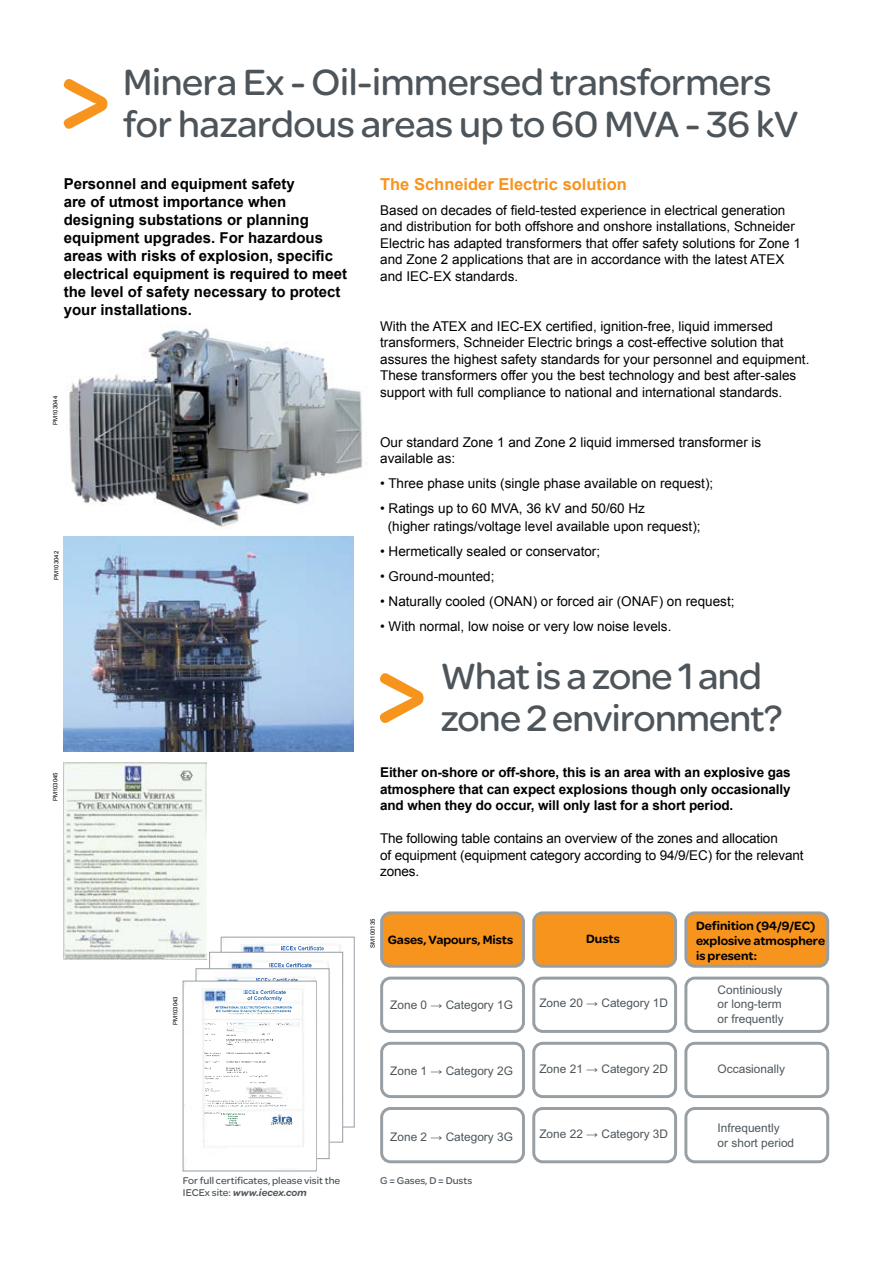
<style>
.page{position:relative;width:893px;height:1263px;background:#fff}
.page>*{position:absolute;margin:0;border:0;box-sizing:border-box;transform-origin:0 0}
.t1{font:39px/42px "SE Optimist";letter-spacing:-.01em;color:#4d555b}
.t2{font:700 16.5px "Arial";color:#f7941e}
.t3{font:700 15px/18px "Arial";color:#000}
.t4{font:13.5px/16.5px "Arial";color:#000}
.t5{font:700 13.5px/16.5px "Arial";letter-spacing:-.01em;color:#000;text-align:justify}
.t6{font:900 12.9px/15.5px "SE Optimist";color:#000}
.t7{font:11.85px/14.2px "Arial";color:#4d555b}
.t8{font:10.5px/12px "SE Optimist";color:#4d555b}
.t9{font:6px "Arial";color:#000}
.s1{font-weight:900;font-style:italic}
</style>
<div class="page">
<img style="left:64px;top:762px;width:142px;height:197px">
<div style="left:221px;top:937px;width:134px;height:190px;border:1px solid #979ea5"></div>
<img style="left:224px;top:943px;width:120px;height:180px">
<img style="left:282px;top:946px;width:41px;height:6px">
<div style="left:209px;top:952px;width:134px;height:190px;border:1px solid #979ea5"></div>
<img style="left:221px;top:956px;width:119px;height:183px">
<img style="left:270px;top:963px;width:41px;height:5px">
<div style="left:196px;top:968px;width:133px;height:191px;border:1px solid #979ea5"></div>
<img style="left:198px;top:971px;width:129px;height:171px">
<img style="left:256px;top:979px;width:41px;height:2px">
<div style="left:183px;top:981px;width:134px;height:190px;border:1px solid #979ea5"></div>
<img style="left:184px;top:983px;width:131px;height:186px">
<img style="left:215px;top:990px;width:76px;height:132px">
<img style="left:205px;top:1024px;width:67px;height:73px">
<img style="left:226px;top:1023px;width:19px;height:12px">
<svg style="left:260px;top:1023px;width:9px;height:3px"></svg>
<svg style="left:277px;top:1023px;width:13px;height:2px"></svg>
<img style="left:204px;top:1101px;width:82px;height:12px">
<img style="left:222px;top:1113px;width:22px;height:12px">
<svg style="left:271px;top:1123px;width:20px;height:1px"></svg>
<svg style="left:64px;top:79px;width:43px;height:50px"></svg>
<svg style="left:380px;top:673px;width:44px;height:50px"></svg>
<img style="left:69px;top:324px;width:294px;height:205px">
<div style="left:382px;top:913px;width:141px;height:53px;background:#f7941e;border-radius:9px"></div>
<div style="left:380px;top:911px;width:145px;height:57px;border:3px solid #979fa4;border-radius:9px"></div>
<div style="left:534px;top:913px;width:142px;height:53px;background:#f7941e;border-radius:9px"></div>
<div style="left:532px;top:911px;width:145px;height:57px;border:3px solid #979fa4;border-radius:9px"></div>
<div style="left:686px;top:913px;width:142px;height:53px;background:#f7941e;border-radius:9px"></div>
<div style="left:684px;top:911px;width:145px;height:57px;border:3px solid #979fa4;border-radius:9px"></div>
<div style="left:380px;top:976px;width:145px;height:57px;border:3px solid #979fa4;border-radius:9px"></div>
<div style="left:532px;top:976px;width:145px;height:57px;border:3px solid #979fa4;border-radius:9px"></div>
<div style="left:684px;top:976px;width:145px;height:57px;border:3px solid #979fa4;border-radius:9px"></div>
<div style="left:380px;top:1042px;width:145px;height:56px;border:3px solid #979fa4;border-radius:9px"></div>
<div style="left:532px;top:1042px;width:145px;height:56px;border:3px solid #979fa4;border-radius:9px"></div>
<div style="left:684px;top:1042px;width:145px;height:56px;border:3px solid #979fa4;border-radius:9px"></div>
<div style="left:380px;top:1107px;width:145px;height:56px;border:3px solid #979fa4;border-radius:9px"></div>
<div style="left:532px;top:1107px;width:145px;height:56px;border:3px solid #979fa4;border-radius:9px"></div>
<div style="left:684px;top:1107px;width:145px;height:56px;border:3px solid #979fa4;border-radius:9px"></div>
<img style="left:64px;top:537px;width:289px;height:214px">
<h1 class="t1" style="left:123px;top:60px;width:676px">Minera Ex - Oil-immersed transformers for hazardous areas up to 60 MVA - 36 kV</h1>
<p class="t3" style="left:64px;top:175px;width:285px">Personnel and equipment safety<br>are of utmost importance when designing substations or planning equipment upgrades. For hazardous areas with risks of explosion, specific electrical equipment is required to meet the level of safety necessary to protect your installations.</p>
<p class="t9" style="left:51px;top:425px;width:31px;rotate:-90deg">PM103044</p>
<p class="t9" style="left:53px;top:580px;width:31px;rotate:-90deg">PM103042</p>
<p class="t9" style="left:51px;top:801px;width:31px;rotate:-90deg">PM103045</p>
<p class="t9" style="left:172px;top:1025px;width:31px;rotate:-90deg">PM103043</p>
<p class="t8" style="left:183px;top:1174px;width:159px">For full certificates, please visit the<br>IECEx site: <span class="s1">www.iecex.com</span></p>
<p class="t2" style="left:380px;top:173px;width:248px">The Schneider Electric solution</p>
<p class="t4" style="left:380px;top:202px;width:422px">Based on decades of field-tested experience in electrical generation and distribution for both offshore and onshore installations, Schneider Electric has adapted transformers that offer safety solutions for Zone 1 and Zone 2 applications that are in accordance with the latest ATEX and IEC-EX standards.</p>
<p class="t4" style="left:380px;top:318px;width:431px">With the ATEX and IEC-EX certified, ignition-free, liquid immersed transformers, Schneider Electric brings a cost-effective solution that assures the highest safety standards for your personnel and equipment.<br>These transformers offer you the best technology and best after-sales support with full compliance to national and international standards.</p>
<p class="t4" style="left:380px;top:434px;width:383px">Our standard Zone 1 and Zone 2 liquid immersed transformer is available as:</p>
<p class="t4" style="left:380px;top:475px;width:335px">• Three phase units (single phase available on request);</p>
<p class="t4" style="left:388px;top:500px;width:314px;line-height:17.5px;text-indent:-8px">• Ratings up to 60 MVA, 36 kV and 50/60 Hz<br>(higher ratings/voltage level available upon request);</p>
<p class="t4" style="left:380px;top:543px;width:222px">• Hermetically sealed or conservator;</p>
<p class="t4" style="left:380px;top:568px;width:116px">• Ground-mounted;</p>
<p class="t4" style="left:380px;top:593px;width:356px">• Naturally cooled (ONAN) or forced air (ONAF) on request;</p>
<p class="t4" style="left:380px;top:618px;width:293px">• With normal, low noise or very low noise levels.</p>
<h1 class="t1" style="left:440px;top:654px;width:344px">What is a zone 1 and zone 2 environment?</h1>
<p class="t5" style="left:380px;top:765px;width:412px">Either on-shore or off-shore, this is an area with an explosive gas atmosphere that can expect explosions though only occasionally and when they do occur, will only last for a short period.</p>
<p class="t4" style="left:380px;top:830px;width:425px">The following table contains an overview of the zones and allocation<br>of equipment (equipment category according to 94/9/EC) for the relevant zones.</p>
<p class="t9" style="left:369px;top:947px;width:31px;rotate:-90deg">SM100135</p>
<p class="t6" style="left:388px;top:931px;width:127px">Gases, Vapours, Mists</p>
<p class="t6" style="left:586px;top:930px;width:35px">Dusts</p>
<p class="t7" style="left:390px;top:997px;width:124px">Zone 0 → Category 1G</p>
<p class="t7" style="left:539px;top:996px;width:130px">Zone 20 → Category 1D</p>
<p class="t7" style="left:390px;top:1063px;width:124px">Zone 1 → Category 2G</p>
<p class="t7" style="left:390px;top:1129px;width:124px">Zone 2 → Category 3G</p>
<p class="t7" style="left:539px;top:1061px;width:130px">Zone 21 → Category 2D</p>
<p class="t7" style="left:539px;top:1126px;width:130px">Zone 22 → Category 3D</p>
<p class="t8" style="left:380px;top:1174px;width:94px">G = Gases, D = Dusts</p>
<p class="t6" style="left:696px;top:917px;width:131px">Definition (94/9/EC) explosive atmosphere is present:</p>
<p class="t7" style="left:718px;top:983px;width:68px">Continiously or long-term or frequently</p>
<p class="t7" style="left:718px;top:1061px;width:69px">Occasionally</p>
<p class="t7" style="left:718px;top:1121px;width:78px">Infrequently<br>or short period</p>
</div>
